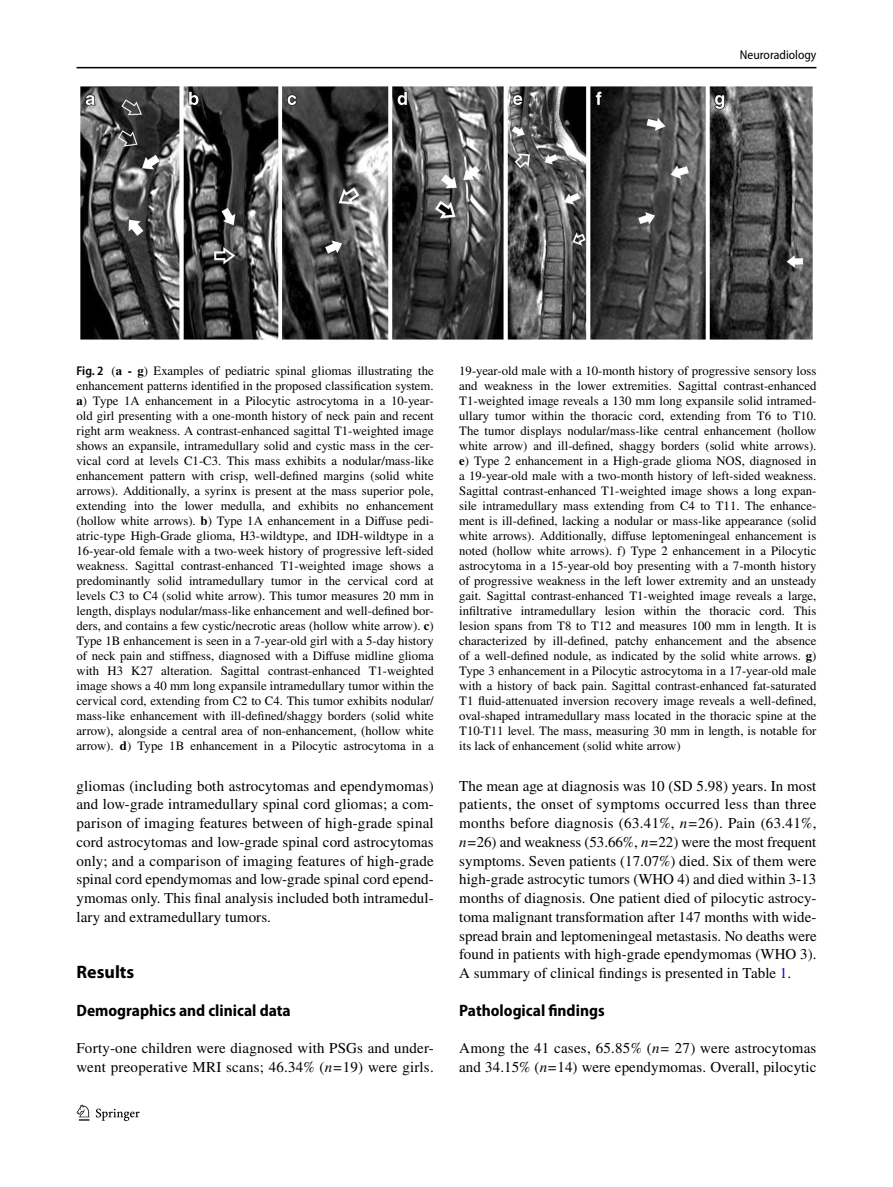
<style>
.page{position:relative;width:893px;height:1187px;background:#fff}
.page>*{position:absolute;margin:0;border:0;box-sizing:border-box;transform-origin:0 0}
.t1{font:700 18px "Myriad Pro";color:#000}
.t2{font:700 semi-condensed 16.5px "Myriad Pro";color:#000}
.t3{font:15px/18.8px "STIX";letter-spacing:.005em;color:#000;text-align:justify}
.t4{font:12.75px/15px "STIX";color:#000;text-align:justify}
.t5{font:semi-condensed 12.75px "Myriad Pro";color:#000}
.s1{font-family:"Myriad Pro";font-weight:600;font-stretch:semi-condensed}
.s2{font-weight:700}
.s3{font-style:italic}
.s4{color:#00f}
</style>
<div class="page">
<hr style="left:77px;top:67px;width:739px;height:1px;background:#000">
<svg style="left:77px;top:1104px;width:12px;height:16px"></svg>
<svg style="left:96px;top:1108px;width:44px;height:12px"></svg>
<img style="left:81px;top:87px;width:731px;height:253px">
<p class="t5" style="left:740px;top:48px;width:78px">Neuroradiology</p>
<p class="t4" style="left:77px;top:364px;width:359px"><span class="s1">Fig. 2</span> (<span class="s2">a - g</span>) Examples of pediatric spinal gliomas illustrating the enhancement patterns identified in the proposed classification system. <span class="s2">a</span>) Type 1A enhancement in a Pilocytic astrocytoma in a 10-year&shy;old girl presenting with a one-month history of neck pain and recent right arm weakness. A contrast-enhanced sagittal T1-weighted image shows an expansile, intramedullary solid and cystic mass in the cer&shy;vical cord at levels C1-C3. This mass exhibits a nodular/mass-like enhancement pattern with crisp, well-defined margins (solid white arrows). Additionally, a syrinx is present at the mass superior pole, extending into the lower medulla, and exhibits no enhancement (hollow white arrows). <span class="s2">b</span>) Type 1A enhancement in a Diffuse pedi&shy;atric-type High-Grade glioma, H3-wildtype, and IDH-wildtype in a 16-year-old female with a two-week history of progressive left-sided weakness. Sagittal contrast-enhanced T1-weighted image shows a predominantly solid intramedullary tumor in the cervical cord at levels C3 to C4 (solid white arrow). This tumor measures 20 mm in length, displays nodular/mass-like enhancement and well-defined bor&shy;ders, and contains a few cystic/necrotic areas (hollow white arrow). <span class="s2">c</span>)<br>Type 1B enhancement is seen in a 7-year-old girl with a 5-day history of neck pain and stiffness, diagnosed with a Diffuse midline glioma with H3 K27 alteration. Sagittal contrast-enhanced T1-weighted image shows a 40 mm long expansile intramedullary tumor within the cervical cord, extending from C2 to C4. This tumor exhibits nodular/ mass-like enhancement with ill-defined/shaggy borders (solid white arrow), alongside a central area of non-enhancement, (hollow white arrow). <span class="s2">d</span>) Type 1B enhancement in a Pilocytic astrocytoma in a</p>
<p class="t4" style="left:459px;top:364px;width:359px">19-year-old male with a 10-month history of progressive sensory loss and weakness in the lower extremities. Sagittal contrast-enhanced T1-weighted image reveals a 130 mm long expansile solid intramed&shy;ullary tumor within the thoracic cord, extending from T6 to T10.<br>The tumor displays nodular/mass-like central enhancement (hollow white arrow) and ill-defined, shaggy borders (solid white arrows). <span class="s2">e</span>) Type 2 enhancement in a High-grade glioma NOS, diagnosed in a 19-year-old male with a two-month history of left-sided weakness.<br>Sagittal contrast-enhanced T1-weighted image shows a long expan&shy;sile intramedullary mass extending from C4 to T11. The enhance&shy;ment is ill-defined, lacking a nodular or mass-like appearance (solid white arrows). Additionally, diffuse leptomeningeal enhancement is noted (hollow white arrows). f) Type 2 enhancement in a Pilocytic astrocytoma in a 15-year-old boy presenting with a 7-month history of progressive weakness in the left lower extremity and an unsteady gait. Sagittal contrast-enhanced T1-weighted image reveals a large, infiltrative intramedullary lesion within the thoracic cord. This lesion spans from T8 to T12 and measures 100 mm in length. It is characterized by ill-defined, patchy enhancement and the absence of a well-defined nodule, as indicated by the solid white arrows. <span class="s2">g</span>)<br>Type 3 enhancement in a Pilocytic astrocytoma in a 17-year-old male with a history of back pain. Sagittal contrast-enhanced fat-saturated T1 fluid-attenuated inversion recovery image reveals a well-defined, oval-shaped intramedullary mass located in the thoracic spine at the T10-T11 level. The mass, measuring 30 mm in length, is notable for its lack of enhancement (solid white arrow)</p>
<p class="t3" style="left:77px;top:777px;width:359px">gliomas (including both astrocytomas and ependymomas) and low-grade intramedullary spinal cord gliomas; a com&shy;parison of imaging features between of high-grade spinal cord astrocytomas and low-grade spinal cord astrocytomas only; and a comparison of imaging features of high-grade spinal cord ependymomas and low-grade spinal cord epend&shy;ymomas only. This final analysis included both intramedul&shy;lary and extramedullary tumors.</p>
<h1 class="t1" style="left:77px;top:960px;width:59px">Results</h1>
<p class="t2" style="left:77px;top:1000px;width:216px">Demographics and clinical data</p>
<p class="t3" style="left:77px;top:1039px;width:359px">Forty-one children were diagnosed with PSGs and under&shy;went preoperative MRI scans; 46.34% (<span class="s3">n=</span>19) were girls.</p>
<p class="t3" style="left:459px;top:777px;width:359px">The mean age at diagnosis was 10 (SD 5.98) years. In most patients, the onset of symptoms occurred less than three months before diagnosis (63.41%, <span class="s3">n=</span>26). Pain (63.41%, <span class="s3">n=</span>26) and weakness (53.66%, <span class="s3">n=</span>22) were the most frequent symptoms. Seven patients (17.07%) died. Six of them were high-grade astrocytic tumors (WHO 4) and died within 3-13 months of diagnosis. One patient died of pilocytic astrocy&shy;toma malignant transformation after 147 months with wide&shy;spread brain and leptomeningeal metastasis. No deaths were found in patients with high-grade ependymomas (WHO 3).<br>A summary of clinical findings is presented in Table <span class="s4">1</span>.</p>
<p class="t2" style="left:459px;top:1000px;width:147px">Pathological findings</p>
<p class="t3" style="left:459px;top:1039px;width:359px">Among the 41 cases, 65.85% (<span class="s3">n=</span> 27) were astrocytomas and 34.15% (<span class="s3">n=</span>14) were ependymomas. Overall, pilocytic</p>
</div>
